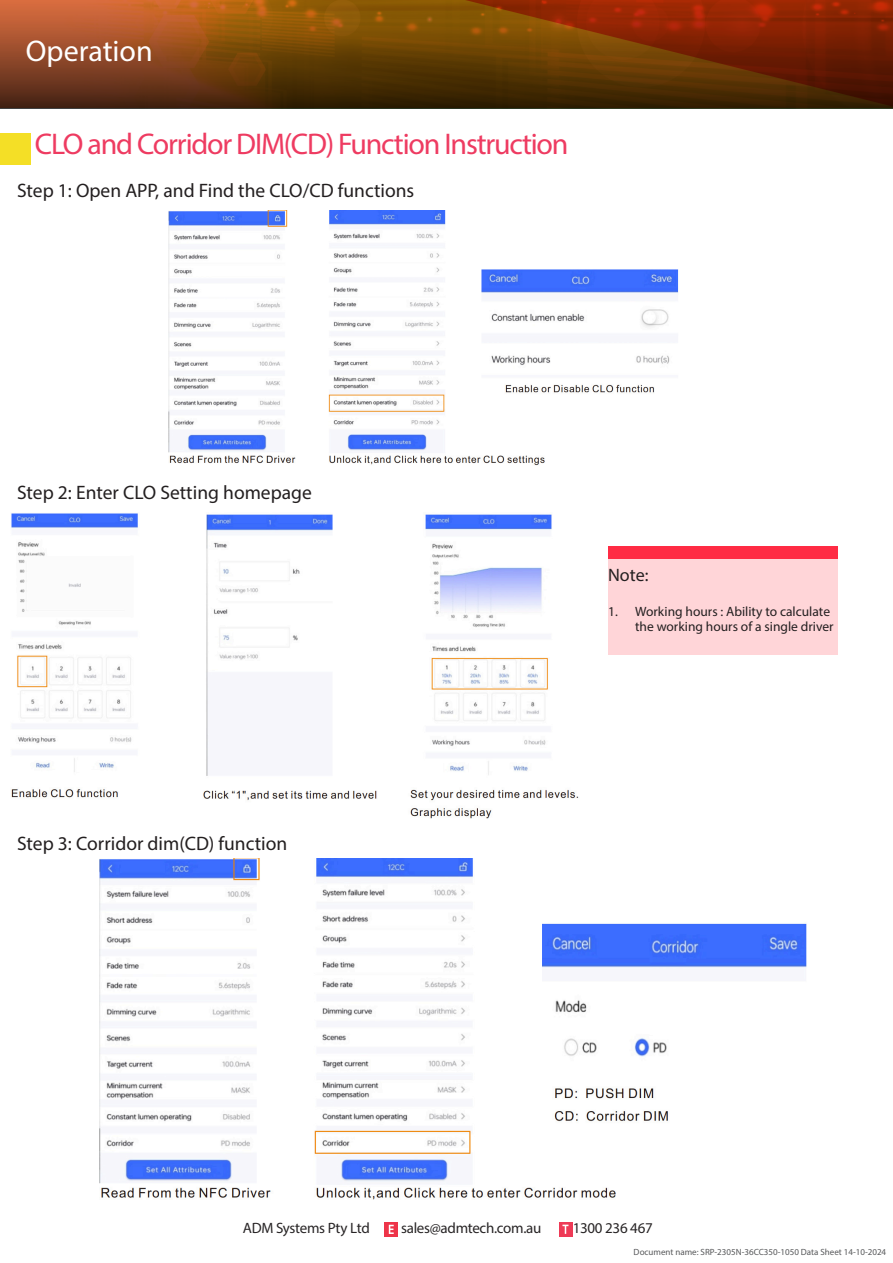
<style>
.page{position:relative;width:893px;height:1263px;background:#fff}
.page>*{position:absolute;margin:0;border:0;box-sizing:border-box;transform-origin:0 0}
.HEADLINE{font:30px "Myriad Pro";letter-spacing:-.04em;color:#ee3b61}
.HEADLINE-2{font:30px "Myriad Pro";color:#fff}
.Body_Copy{font:19.5px "Myriad Pro";color:#231f20}
.Body_Copy-2{font:18px "Myriad Pro";color:#231f20}
.HEADLINE-3{font:15px "Myriad Pro";letter-spacing:-.02em;color:#282526}
.t1{font:13.5px/15px "Myriad Pro";color:#231f20;text-align:right}
.t2{font:9px "Myriad Pro";color:#57585a}
</style>
<div class="page">
<svg style="left:0;top:0;width:893px;height:108px"></svg>
<svg style="left:321px;top:0;width:572px;height:107px"></svg>
<div style="left:559px;top:1222px;width:13px;height:15px;background:#ee3a56"></div>
<svg style="left:562px;top:1224px;width:6px;height:10px"></svg>
<div style="left:385px;top:1222px;width:13px;height:15px;background:#ee3449"></div>
<svg style="left:389px;top:1225px;width:5px;height:9px"></svg>
<div style="left:0;top:133px;width:30px;height:32px;background:#f4df26"></div>
<img style="left:168px;top:211px;width:510px;height:255px">
<img style="left:11px;top:513px;width:568px;height:306px">
<div style="left:608px;top:553px;width:230px;height:102px;background:#ffd5d8"></div>
<div style="left:608px;top:546px;width:230px;height:13px;background:#ff2b44"></div>
<img style="left:99px;top:858px;width:708px;height:342px">
<p class="HEADLINE-2" style="left:26px;top:33px;width:128px">Operation</p>
<p class="HEADLINE" style="left:35px;top:126px;width:535px">CLO and Corridor DIM(CD) Function Instruction</p>
<p class="Body_Copy" style="left:17px;top:179px;width:399px">Step 1: Open APP, and Find the CLO/CD functions</p>
<p class="Body_Copy" style="left:17px;top:481px;width:296px">Step 2: Enter CLO Setting homepage</p>
<p class="Body_Copy" style="left:17px;top:832px;width:272px">Step 3: Corridor dim(CD) function</p>
<p class="Body_Copy-2" style="left:608px;top:564px;width:42px">Note:</p>
<p class="t1" style="left:608px;top:603px;width:227px">1. Working hours : Ability to calculate the working hours of a single driver</p>
<p class="HEADLINE-3" style="left:243px;top:1219px;width:128px">ADM Systems Pty Ltd</p>
<p class="HEADLINE-3" style="left:401px;top:1219px;width:142px">sales@admtech.com.au</p>
<p class="HEADLINE-3" style="left:573px;top:1219px;width:82px">1300 236 467</p>
<p class="t2" style="left:634px;top:1247px;width:254px">Document name: SRP-2305N-36CC350-1050 Data Sheet 14-10-2024</p>
</div>
